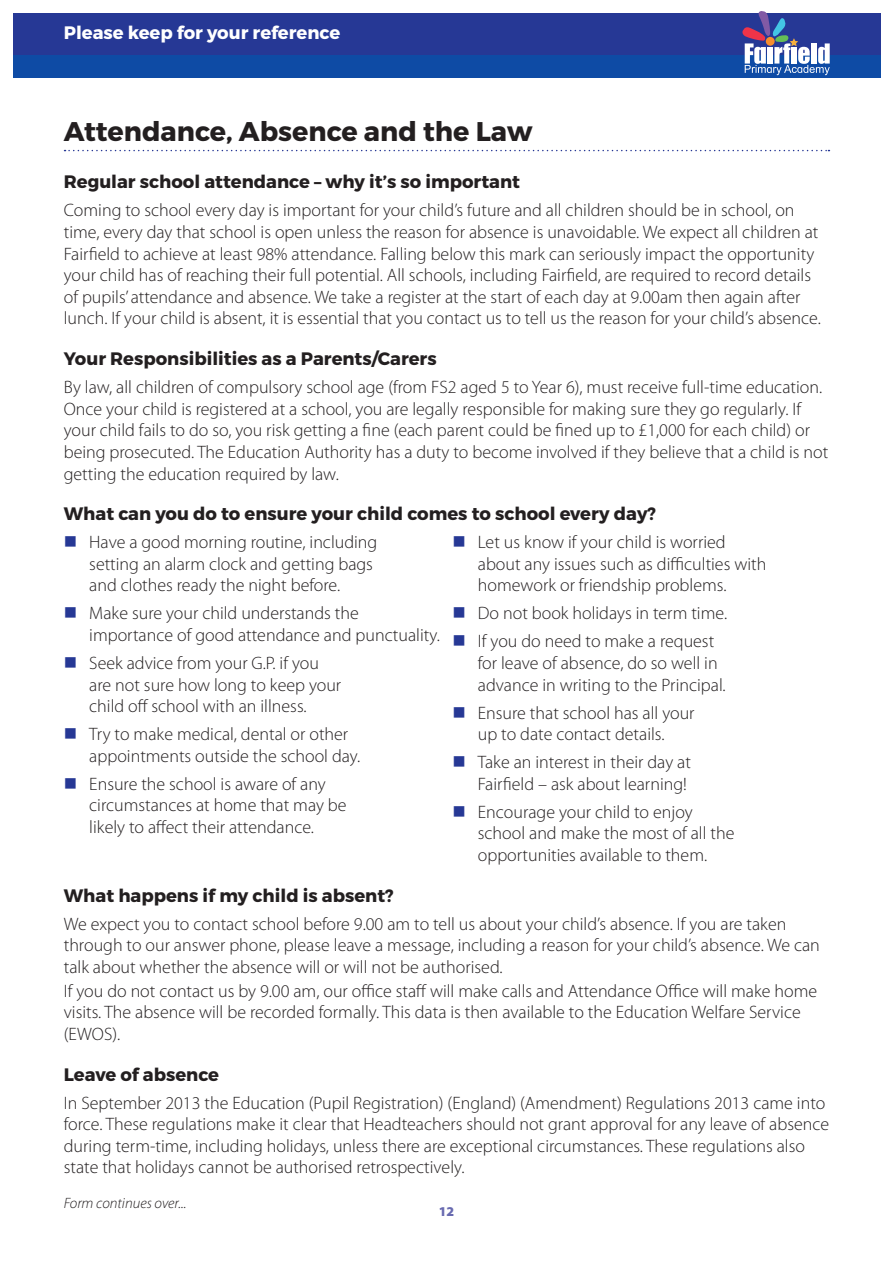
<style>
.page{position:relative;width:893px;height:1263px;background:#fff}
.page>*{position:absolute;margin:0;border:0;box-sizing:border-box;transform-origin:0 0}
.h3-mont-rule{font:700 27px "Montserrat";color:#231f20}
.text-light{font:300 18px/21.6px "Myriad Pro";color:#231f20}
.h5-mont{font:700 18px "Montserrat";color:#231f20}
.t1{font:700 18px "Montserrat";color:#fff}
.text-light-2{font:italic 300 15px "Myriad Pro";color:#231f20}
.t2{font:900 13.5px "Myriad Pro";color:#686ab0}
</style>
<div class="page">
<div style="left:13px;top:13px;width:867px;height:46px;background:#263895"></div>
<div style="left:13px;top:55px;width:867px;height:23px;background:#0e4ba5"></div>
<svg style="left:742px;top:11px;width:88px;height:64px"></svg>
<svg style="left:65px;top:150px;width:764px;height:1px"></svg>
<p class="t1" style="left:64px;top:22px;width:278px">Please keep for your reference</p>
<p class="h3-mont-rule" style="left:64px;top:115px;width:470px">Attendance, Absence and the Law</p>
<p class="h5-mont" style="left:64px;top:171px;width:458px">Regular school attendance – why it’s so important</p>
<p class="text-light" style="left:64px;top:200px;width:759px">Coming to school every day is important for your child’s future and all children should be in school, on time, every day that school is open unless the reason for absence is unavoidable. We expect all children at Fairfield to achieve at least 98% attendance. Falling below this mark can seriously impact the opportunity your child has of reaching their full potential. All schools, including Fairfield, are required to record details of pupils’ attendance and absence. We take a register at the start of each day at 9.00am then again after lunch. If your child is absent, it is essential that you contact us to tell us the reason for your child’s absence.</p>
<p class="h5-mont" style="left:64px;top:348px;width:374px">Your Responsibilities as a Parents/Carers</p>
<p class="text-light" style="left:64px;top:377px;width:766px">By law, all children of compulsory school age (from FS2 aged 5 to Year 6), must receive full-time education.<br>Once your child is registered at a school, you are legally responsible for making sure they go regularly. If your child fails to do so, you risk getting a fine (each parent could be fined up to £1,000 for each child) or being prosecuted. The Education Authority has a duty to become involved if they believe that a child is not getting the education required by law.</p>
<p class="h5-mont" style="left:64px;top:503px;width:594px">What can you do to ensure your child comes to school every day?</p>
<p class="text-light" style="left:89px;top:532px;width:290px">Have a good morning routine, including setting an alarm clock and getting bags and clothes ready the night before.</p>
<p class="text-light" style="left:89px;top:603px;width:352px">Make sure your child understands the importance of good attendance and punctuality.</p>
<p class="text-light" style="left:89px;top:652px;width:253px">Seek advice from your G.P. if you are not sure how long to keep your child off school with an illness.</p>
<p class="text-light" style="left:89px;top:724px;width:273px">Try to make medical, dental or other appointments outside the school day.</p>
<p class="text-light" style="left:89px;top:773px;width:259px">Ensure the school is aware of any circumstances at home that may be likely to affect their attendance.</p>
<p class="text-light" style="left:478px;top:532px;width:290px">Let us know if your child is worried about any issues such as difficulties with homework or friendship problems.</p>
<p class="text-light" style="left:478px;top:603px;width:251px">Do not book holidays in term time.</p>
<p class="text-light" style="left:478px;top:631px;width:249px">If you do need to make a request for leave of absence, do so well in advance in writing to the Principal.</p>
<p class="text-light" style="left:478px;top:702px;width:218px">Ensure that school has all your up to date contact details.</p>
<p class="text-light" style="left:478px;top:752px;width:215px">Take an interest in their day at<br>Fairfield – ask about learning!</p>
<p class="text-light" style="left:478px;top:801px;width:258px">Encourage your child to enjoy school and make the most of all the opportunities available to them.</p>
<p class="h5-mont" style="left:64px;top:884px;width:331px">What happens if my child is absent?</p>
<p class="text-light" style="left:64px;top:913px;width:758px">We expect you to contact school before 9.00 am to tell us about your child’s absence. If you are taken through to our answer phone, please leave a message, including a reason for your child’s absence. We can talk about whether the absence will or will not be authorised.</p>
<p class="text-light" style="left:64px;top:980px;width:755px">If you do not contact us by 9.00 am, our office staff will make calls and Attendance Office will make home visits. The absence will be recorded formally. This data is then available to the Education Welfare Service (EWOS).</p>
<p class="h5-mont" style="left:64px;top:1063px;width:157px">Leave of absence</p>
<p class="text-light" style="left:64px;top:1092px;width:767px">In September 2013 the Education (Pupil Registration) (England) (Amendment) Regulations 2013 came into force. These regulations make it clear that Headteachers should not grant approval for any leave of absence during term-time, including holidays, unless there are exceptional circumstances. These regulations also state that holidays cannot be authorised retrospectively.</p>
<p class="t2" style="left:439px;top:1203px;width:17px">12</p>
<p class="text-light-2" style="left:64px;top:1195px;width:124px">Form continues over...</p>
</div>
